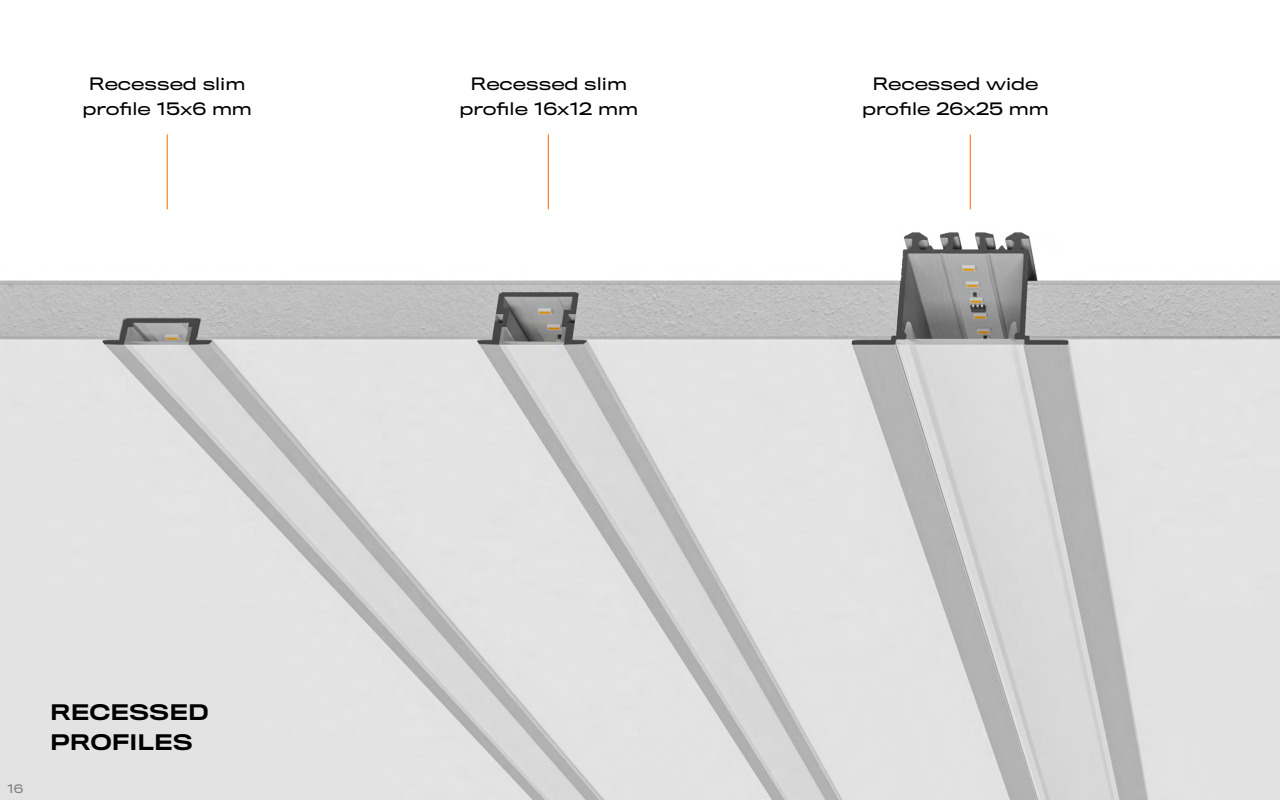
<style>
.page{position:relative;width:1280px;height:800px;background:#fff}
.page>*{position:absolute;margin:0;border:0;box-sizing:border-box;transform-origin:0 0}
.t1{font:500 20px/30px "Titling Gothic FB Wide";color:#000}
.t2{font:16px/25px "Titling Gothic FB Wide";color:#000;text-align:center}
.t3{font:11px "Titling Gothic FB Wide";color:#818181}
</style>
<div class="page">
<img style="left:0;top:232px;width:1280px;height:568px">
<hr style="left:167px;top:134px;width:1px;height:75px;background:#f60">
<hr style="left:548px;top:134px;width:1px;height:75px;background:#f60">
<hr style="left:970px;top:134px;width:1px;height:75px;background:#f60">
<p class="t2" style="left:83px;top:72px;width:171px">Recessed slim profile 15x6 mm</p>
<p class="t2" style="left:460px;top:72px;width:180px">Recessed slim profile 16x12 mm</p>
<p class="t2" style="left:862px;top:72px;width:188px">Recessed wide profile 26x25 mm</p>
<p class="t3" style="left:7px;top:782px;width:18px">16</p>
<p class="t1" style="left:50px;top:698px;width:160px">RECESSED<br>PROFILES</p>
</div>
